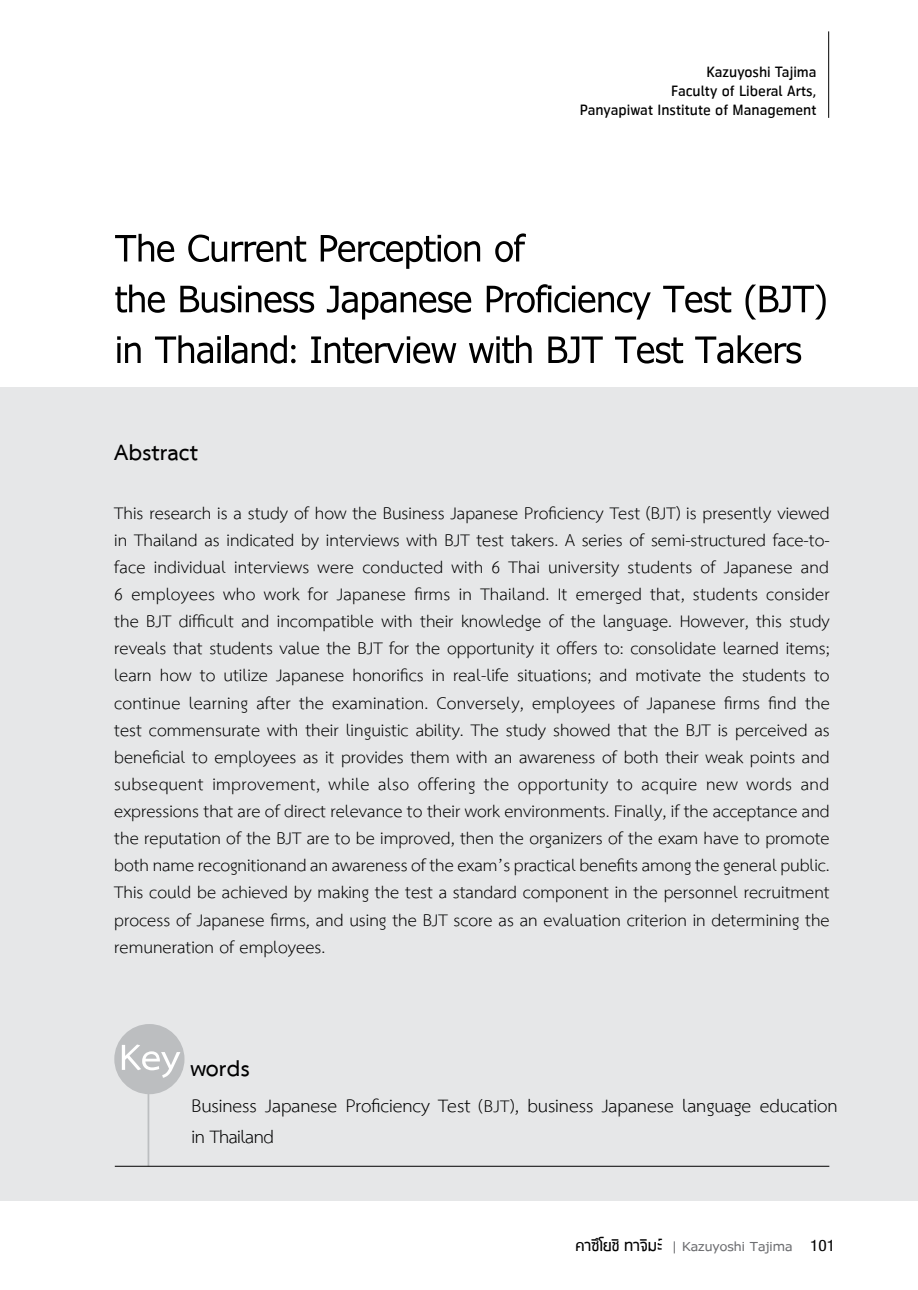
<style>
.page{position:relative;width:918px;height:1290px;background:#fff}
.page>*{position:absolute;margin:0;border:0;box-sizing:border-box;transform-origin:0 0}
.t1{font:700 56px/50.8px "PSL Sirintr Pro";letter-spacing:-.01em;color:#000}
.t2{font:700 31.5px "TH Sarabun New";color:#000}
.t3{font:26.25px/31.5px "TH Sarabun New";letter-spacing:-.005em;color:#000}
.t4{font:24.5px/27.1px "TH Sarabun New";color:#000;text-align:justify}
.t5{font:700 19.25px "PSL Sirintr Pro";color:#6d6e71;scale:1.1 1}
.t6{font:700 17.5px/19.2px "Dtac";color:#000;text-align:right}
.s1{font-size:24.5px}
.s2{font-family:"Dtac";font-size:17.5px;color:#000}
.s3{font-family:"Helvetica Neue LT Std";font-weight:400;font-stretch:condensed;font-size:15.75px;color:#000}
</style>
<div class="page">
<div style="left:0;top:387px;width:918px;height:813px;background:#e6e7e8"></div>
<hr style="left:828px;top:31px;width:1px;height:87px;background:#000">
<hr style="left:148px;top:1082px;width:1px;height:84px;background:#bcbec0">
<div style="left:114px;top:1024px;width:70px;height:70px;background:#bcbec0;border-radius:50%"></div>
<hr style="left:115px;top:1166px;width:714px;height:1px;background:#000">
<p class="t6" style="left:580px;top:62px;width:238px">Kazuyoshi Tajima<br>Faculty of Liberal Arts,<br>Panyapiwat Institute of Management</p>
<h1 class="t1" style="left:115px;top:223px;width:715px">The Current Perception of<br>the Business Japanese Proficiency Test (BJT) in Thailand: Interview with BJT Test Takers</h1>
<p class="t2" style="left:114px;top:433px;width:85px">Abstract</p>
<p class="t4" style="left:114px;top:500px;width:717px">This research is a study of how the Business Japanese Proficiency Test (BJT) is presently viewed in Thailand as indicated by interviews with BJT test takers. A series of semi-structured face-to&shy;face individual interviews were conducted with 6 Thai university students of Japanese and 6 employees who work for Japanese firms in Thailand. It emerged that, students consider the BJT difficult and incompatible with their knowledge of the language. However, this study reveals that students value the BJT for the opportunity it offers to: consolidate learned items; learn how to utilize Japanese honorifics in real-life situations; and motivate the students to continue learning after the examination. Conversely, employees of Japanese firms find the test commensurate with their linguistic ability. The study showed that the BJT is perceived as beneficial to employees as it provides them with an awareness of both their weak points and subsequent improvement, while also offering the opportunity to acquire new words and expressions that are of direct relevance to their work environments. Finally, if the acceptance and the reputation of the BJT are to be improved, then the organizers of the exam have to promote both name recognitionand an awareness of the exam’s practical benefits among the general public.<br>This could be achieved by making the test a standard component in the personnel recruitment process of Japanese firms, and using the BJT score as an evaluation criterion in determining the remuneration of employees.</p>
<p class="t2" style="left:119px;top:1049px;width:132px"><sup>Key</sup> words</p>
<p class="t3" style="left:192px;top:1090px;width:648px">Business Japanese Proficiency Test <span class="s1">(BJT)</span>, business Japanese language education in Thailand</p>
<p class="t5" style="left:575px;top:1235px;width:237px"><span class="s2">คาซึโยชิทาจิมะ์</span> | Kazuyoshi Tajima <span class="s3">101</span></p>
</div>
